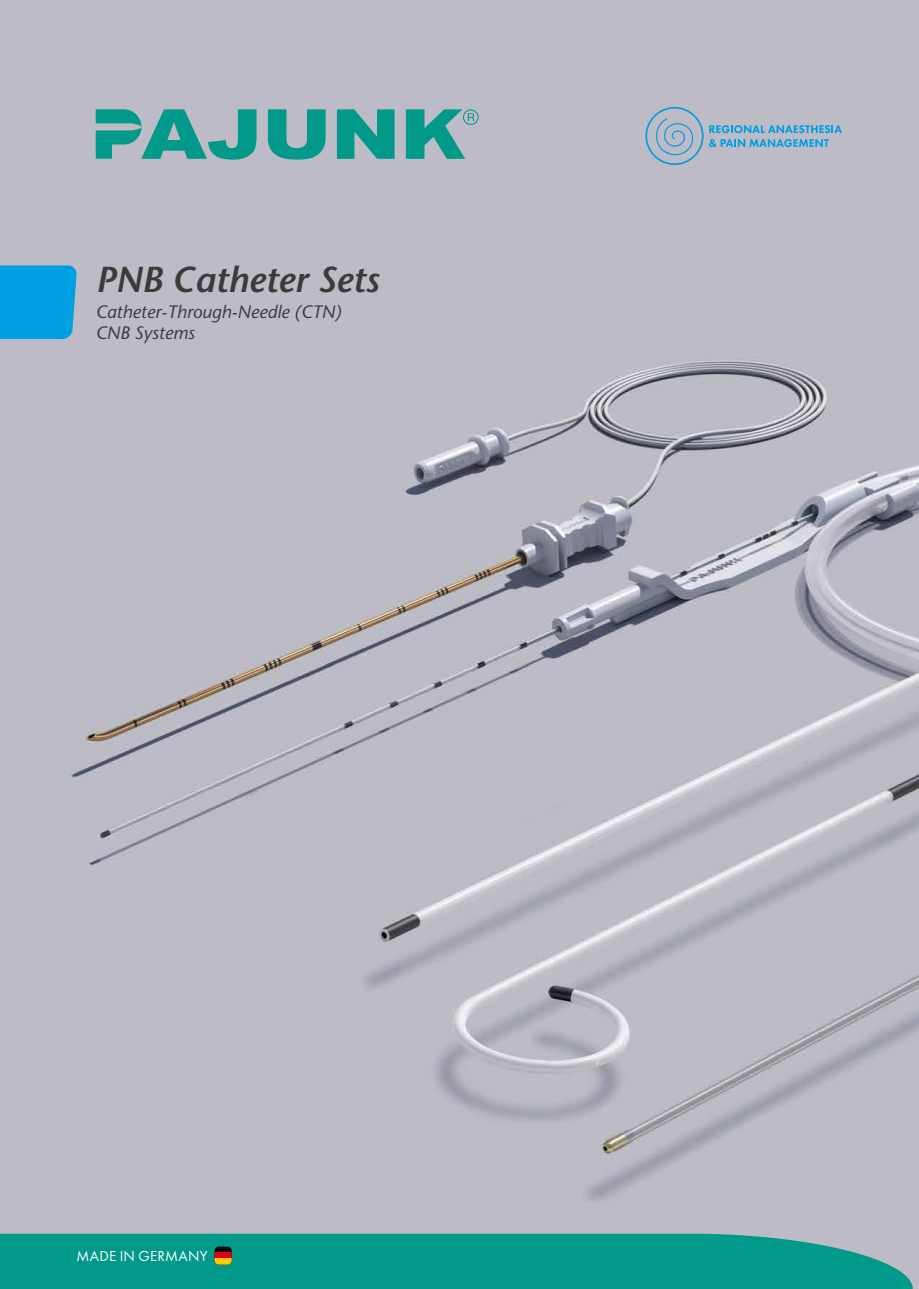
<style>
.page{position:relative;width:919px;height:1289px;background:#fff}
.page>*{position:absolute;margin:0;border:0;box-sizing:border-box;transform-origin:0 0}
.t1{font:italic 600 36px "Stone Sans Std";color:#3b3b3a}
.t2{font:italic 500 18px/21px "Stone Sans Std";color:#3b3b3a}
.t3{font:15px "Futura PT";letter-spacing:.01em;color:#fff}
</style>
<div class="page">
<img style="left:0;top:0;width:918px;height:1288px">
<svg style="left:645px;top:107px;width:58px;height:58px;background:#a0b6ca"></svg>
<svg style="left:709px;top:125px;width:133px;height:8px"></svg>
<svg style="left:709px;top:139px;width:119px;height:8px"></svg>
<div style="left:0;top:265px;width:77px;height:74px;background:#009ee3"></div>
<svg style="left:0;top:1233px;width:912px;height:55px;background:#0c9b8d"></svg>
<svg style="left:215px;top:1246px;width:17px;height:6px"></svg>
<div style="left:215px;top:1252px;width:17px;height:12px;background:#e3000f"></div>
<div style="left:215px;top:1258px;width:17px;height:6px;background:#fc0"></div>
<svg style="left:268px;top:109px;width:57px;height:51px;background:#41a49e"></svg>
<svg style="left:337px;top:109px;width:57px;height:50px;background:#2ba097"></svg>
<svg style="left:406px;top:109px;width:72px;height:50px;background:#54a8a4"></svg>
<svg style="left:96px;top:109px;width:160px;height:51px;background:#55a8a5"></svg>
<p class="t1" style="left:96px;top:258px;width:285px">PNB Catheter Sets</p>
<p class="t2" style="left:96px;top:301px;width:247px">Catheter-Through-Needle (CTN)<br>CNB Systems</p>
<p class="t3" style="left:77px;top:1247px;width:132px">MADE IN GERMANY</p>
</div>
